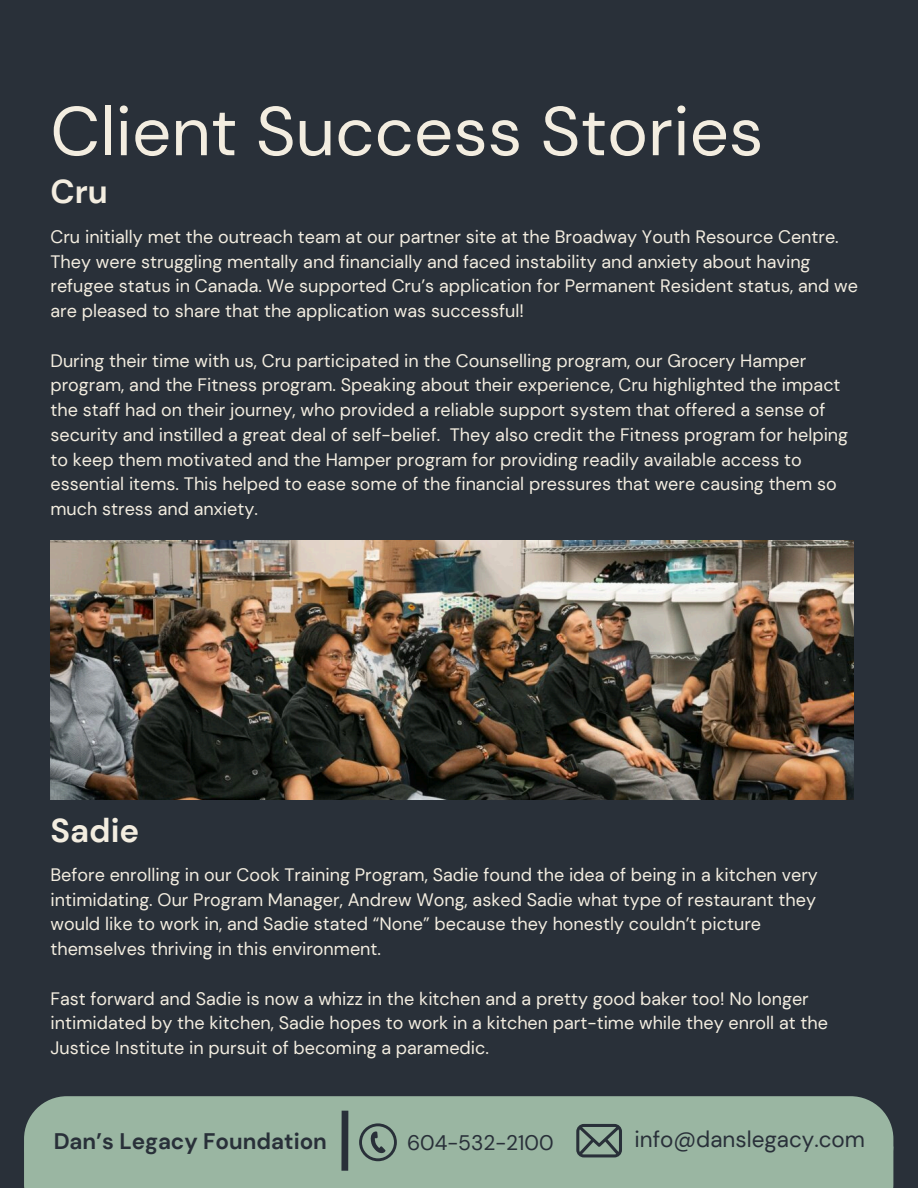
<style>
.page{position:relative;width:918px;height:1188px;background:#293039}
.page>*{position:absolute;margin:0;border:0;box-sizing:border-box;transform-origin:0 0}
.t1{font:69px "DM Sans";color:#f3ede0}
.t2{font:700 33px "DM Sans";color:#f3ede0}
.t3{font:700 22.5px "DM Sans";color:#293039}
.t4{font:22.5px "DM Sans";color:#293039}
.t5{font:21px "DM Sans";color:#293039}
.t6{font:18px/24.8px "DM Sans";color:#f3ede0}
</style>
<div class="page">
<img style="left:50px;top:540px;width:803px;height:260px">
<div style="left:24px;top:1096px;width:869px;height:92px;background:#9ab6a2"></div>
<div style="left:341px;top:1111px;width:7px;height:60px;background:#293039"></div>
<svg style="left:359px;top:1123px;width:38px;height:38px"></svg>
<svg style="left:576px;top:1124px;width:46px;height:33px"></svg>
<h1 class="t1" style="left:50px;top:87px;width:714px">Client Success Stories</h1>
<p class="t2" style="left:50px;top:171px;width:59px">Cru</p>
<h2 class="t6" style="left:50px;top:224px;width:809px">Cru initially met the outreach team at our partner site at the Broadway Youth Resource Centre.<br>They were struggling mentally and financially and faced instability and anxiety about having refugee status in Canada. We supported Cru’s application for Permanent Resident status, and we are pleased to share that the application was successful!</h2>
<p class="t6" style="left:50px;top:348px;width:799px">During their time with us, Cru participated in the Counselling program, our Grocery Hamper program, and the Fitness program. Speaking about their experience, Cru highlighted the impact the staff had on their journey, who provided a reliable support system that offered a sense of security and instilled a great deal of self-belief. They also credit the Fitness program for helping to keep them motivated and the Hamper program for providing readily available access to essential items. This helped to ease some of the financial pressures that were causing them so much stress and anxiety.</p>
<p class="t2" style="left:50px;top:809px;width:90px">Sadie</p>
<h2 class="t6" style="left:50px;top:862px;width:769px">Before enrolling in our Cook Training Program, Sadie found the idea of being in a kitchen very intimidating. Our Program Manager, Andrew Wong, asked Sadie what type of restaurant they would like to work in, and Sadie stated “None” because they honestly couldn’t picture themselves thriving in this environment.</h2>
<p class="t6" style="left:50px;top:986px;width:779px">Fast forward and Sadie is now a whizz in the kitchen and a pretty good baker too! No longer intimidated by the kitchen, Sadie hopes to work in a kitchen part-time while they enroll at the<br>Justice Institute in pursuit of becoming a paramedic.</p>
<h3 class="t3" style="left:54px;top:1127px;width:275px">Dan’s Legacy Foundation</h3>
<h4 class="t5" style="left:407px;top:1129px;width:148px">604-532-2100</h4>
<p class="t4" style="left:635px;top:1125px;width:232px">info@danslegacy.com</p>
</div>
